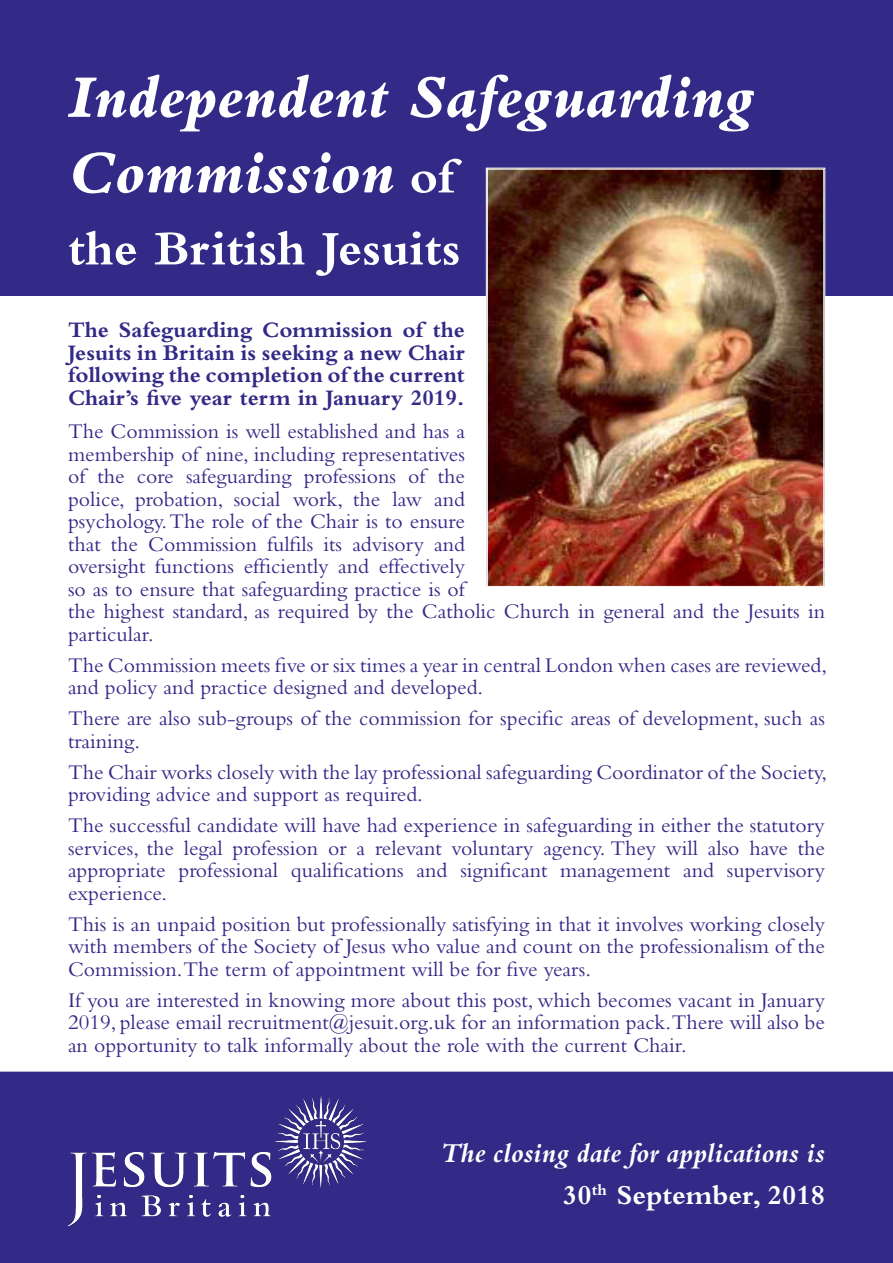
<style>
.page{position:relative;width:893px;height:1263px;background:#fff}
.page>*{position:absolute;margin:0;border:0;box-sizing:border-box;transform-origin:0 0}
.Indent_Bullet{font:italic 800 63px/75.6px "Bembo";color:#fff}
.Indent_Bullet-2{font:700 50.25px "Bembo";color:#fff}
.Indent_Bullet-3{font:italic 700 28.5px "Bembo";color:#fff}
.Indent_Bullet-4{font:700 28.5px "Bembo";color:#fff}
.Indent_Bullet-5{font:700 23.1px/22.5px "Bembo";color:#332986;text-align:justify}
.Indent_Bullet-6{font:21.75px/22.5px "Bembo";color:#332986}
.s1{font-weight:700;font-style:normal;font-size:50.25px}
</style>
<div class="page">
<div style="left:0;top:1071px;width:893px;height:192px;background:#332986"></div>
<div style="left:0;top:0;width:893px;height:296px;background:#332986"></div>
<img style="left:68px;top:1095px;width:298px;height:130px">
<img style="left:486px;top:168px;width:339px;height:419px">
<div style="left:487px;top:169px;width:337px;height:418px;border:1px solid #fff"></div>
<p class="Indent_Bullet" style="left:68px;top:59px;width:686px">Independent Safeguarding<br>Commission <span class="s1">of</span></p>
<p class="Indent_Bullet-2" style="left:68px;top:221px;width:394px">the British Jesuits</p>
<p class="Indent_Bullet-5" style="left:68px;top:319px;width:398px">The Safeguarding Commission of the Jesuits in Britain is seeking a new Chair following the completion of the current Chair’s five year term in January 2019.</p>
<p class="Indent_Bullet-6" style="left:68px;top:419px;width:758px">The Commission is well established and has a<br>membership of nine, including representatives<br>of the core safeguarding professions of the<br>police, probation, social work, the law and<br>psychology. The role of the Chair is to ensure<br>that the Commission fulfils its advisory and<br>oversight functions efficiently and effectively<br>so as to ensure that safeguarding practice is of<br>the highest standard, as required by the Catholic Church in general and the Jesuits in particular.</p>
<p class="Indent_Bullet-6" style="left:68px;top:653px;width:761px">The Commission meets five or six times a year in central London when cases are reviewed, and policy and practice designed and developed.</p>
<p class="Indent_Bullet-6" style="left:68px;top:707px;width:758px">There are also sub-groups of the commission for specific areas of development, such as training.</p>
<p class="Indent_Bullet-6" style="left:68px;top:760px;width:761px">The Chair works closely with the lay professional safeguarding Coordinator of the Society, providing advice and support as required.</p>
<p class="Indent_Bullet-6" style="left:68px;top:814px;width:758px;text-align:justify">The successful candidate will have had experience in safeguarding in either the statutory services, the legal profession or a relevant voluntary agency. They will also have the appropriate professional qualifications and significant management and supervisory experience.</p>
<p class="Indent_Bullet-6" style="left:68px;top:912px;width:758px;text-align:justify">This is an unpaid position but professionally satisfying in that it involves working closely with members of the Society of Jesus who value and count on the professionalism of the Commission.The term of appointment will be for five years.</p>
<p class="Indent_Bullet-6" style="left:68px;top:988px;width:758px;text-align:justify">If you are interested in knowing more about this post, which becomes vacant in January 2019, please email recruitment@jesuit.org.uk for an information pack.There will also be an opportunity to talk informally about the role with the current Chair.</p>
<p class="Indent_Bullet-3" style="left:440px;top:1137px;width:386px">The closing date for applications is</p>
<p class="Indent_Bullet-4" style="left:563px;top:1179px;width:263px">30<sup>th</sup> September, 2018</p>
</div>
